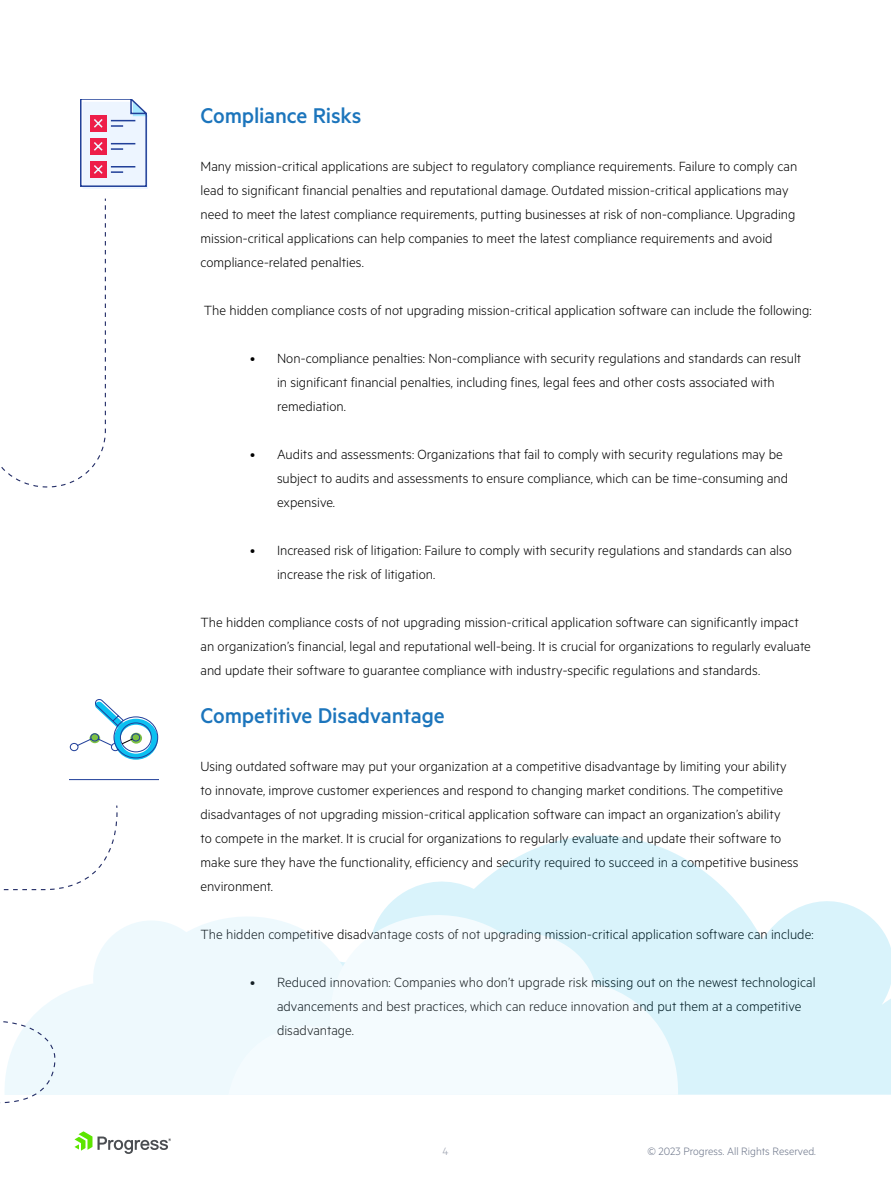
<style>
.page{position:relative;width:891px;height:1188px;background:#fff}
.page>*{position:absolute;margin:0;border:0;box-sizing:border-box;transform-origin:0 0}
.t1{font:500 24px "Metric";letter-spacing:-.01em;color:#1c75bc}
.t2{font:300 15px/24px "Metric";color:#000}
.t3{font:300 12px "Metric";color:#6c7589}
.t4{font:300 12px "Metric";color:#989eac}
</style>
<div class="page">
<svg style="left:118px;top:1138px;width:53px;height:16px"></svg>
<svg style="left:80px;top:99px;width:68px;height:90px;background:#d8c7dd"></svg>
<hr style="left:69px;top:779px;width:90px;height:1px;background:#21409a">
<svg style="left:69px;top:703px;width:90px;height:57px"></svg>
<svg style="left:483px;top:836px;width:408px;height:259px;fill:#d9f3fb"></svg>
<div style="left:118px;top:918px;width:110px;height:177px;background:#eef9fd"></div>
<div style="left:93px;top:920px;width:117px;height:117px;background:#eef9fd;border-radius:50%"></div>
<svg style="left:228px;top:881px;width:452px;height:214px;fill:#f4fbfe"></svg>
<svg style="left:1px;top:198px;width:105px;height:519px"></svg>
<svg style="left:0;top:805px;width:118px;height:346px"></svg>
<h1 class="t1" style="left:201px;top:102px;width:162px">Compliance Risks</h1>
<p class="t2" style="left:201px;top:154px;width:598px">Many mission-critical applications are subject to regulatory compliance requirements. Failure to comply can lead to significant financial penalties and reputational damage. Outdated mission-critical applications may need to meet the latest compliance requirements, putting businesses at risk of non-compliance. Upgrading mission-critical applications can help companies to meet the latest compliance requirements and avoid compliance-related penalties.</p>
<p class="t2" style="left:204px;top:298px;width:609px">The hidden compliance costs of not upgrading mission-critical application software can include the following:</p>
<p class="t2" style="left:277px;top:346px;width:526px;text-indent:-27px">• Non-compliance penalties: Non-compliance with security regulations and standards can result in significant financial penalties, including fines, legal fees and other costs associated with remediation.</p>
<p class="t2" style="left:277px;top:442px;width:513px;text-indent:-27px">• Audits and assessments: Organizations that fail to comply with security regulations may be subject to audits and assessments to ensure compliance, which can be time-consuming and expensive.</p>
<p class="t2" style="left:277px;top:538px;width:516px;text-indent:-27px">• Increased risk of litigation: Failure to comply with security regulations and standards can also increase the risk of litigation.</p>
<p class="t2" style="left:201px;top:610px;width:612px">The hidden compliance costs of not upgrading mission-critical application software can significantly impact an organization’s financial, legal and reputational well-being. It is crucial for organizations to regularly evaluate and update their software to guarantee compliance with industry-specific regulations and standards.</p>
<h1 class="t1" style="left:201px;top:702px;width:246px">Competitive Disadvantage</h1>
<p class="t2" style="left:201px;top:754px;width:600px">Using outdated software may put your organization at a competitive disadvantage by limiting your ability to innovate, improve customer experiences and respond to changing market conditions. The competitive disadvantages of not upgrading mission-critical application software can impact an organization’s ability<br>to compete in the market. It is crucial for organizations to regularly evaluate and update their software to make sure they have the functionality, efficiency and security required to succeed in a competitive business environment.</p>
<p class="t2" style="left:201px;top:922px;width:615px">The hidden competitive disadvantage costs of not upgrading mission-critical application software can include:</p>
<p class="t2" style="left:277px;top:970px;width:540px;text-indent:-27px">• Reduced innovation: Companies who don’t upgrade risk missing out on the newest technological advancements and best practices, which can reduce innovation and put them at a competitive disadvantage.</p>
<p class="t4" style="left:442px;top:1144px;width:7px">4</p>
<p class="t3" style="left:647px;top:1144px;width:170px">© 2023 Progress. All Rights Reserved.</p>
</div>
